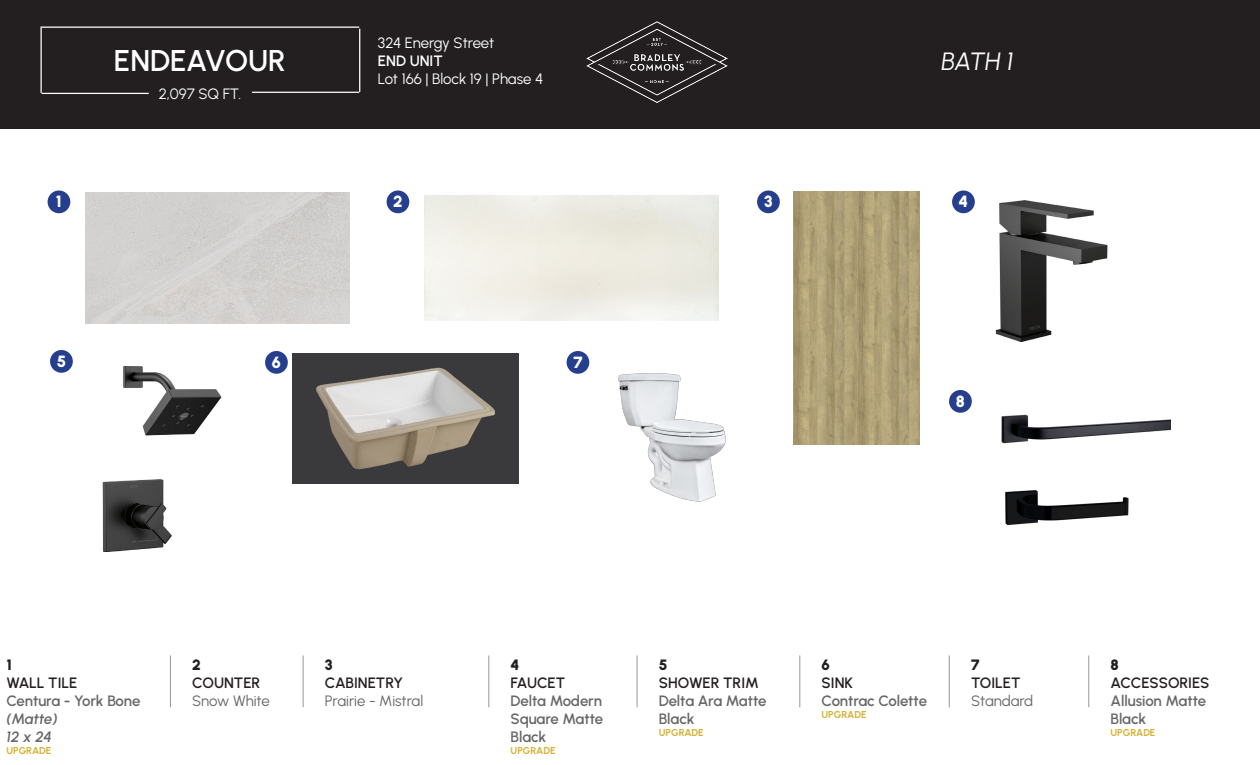
<style>
.page{position:relative;width:1260px;height:765px;background:#fff}
.page>*{position:absolute;margin:0;border:0;box-sizing:border-box;transform-origin:0 0}
.t1{font:600 30px "Urbanist";letter-spacing:-.01em;color:#fff}
.t2{font:italic 25px "Urbanist";color:#fff}
.t3{font:900 16.25px "Urbanist";color:#fff}
.t4{font:600 15px/18px "Urbanist";letter-spacing:-.01em;color:#67676a}
.t5{font:600 15px "Urbanist";color:#231f20}
.t6{font:15px "Urbanist";letter-spacing:-.005em;color:#fff}
.t7{font:15px "Urbanist";letter-spacing:-.005em;color:#67676a}
.t8{font:900 15px "Urbanist";color:#231f20}
.t9{font:600 15px "Urbanist";color:#fff}
.t10{font:italic 600 15px "Urbanist";color:#67676a}
.t11{font:700 10px "Urbanist";letter-spacing:-.01em;color:#d5b134}
.s1{font-style:italic}
</style>
<div class="page">
<div style="left:0;top:0;width:1260px;height:129px;background:#231f20"></div>
<hr style="left:42px;top:93px;width:107px;height:1px;background:#fff">
<hr style="left:41px;top:28px;width:1px;height:65px;background:#fff">
<hr style="left:41px;top:27px;width:318px;height:1px;background:#fff">
<hr style="left:359px;top:29px;width:1px;height:63px;background:#fff">
<hr style="left:252px;top:92px;width:107px;height:1px;background:#fff">
<hr style="left:170px;top:656px;width:1px;height:51px;background:#2d272a">
<hr style="left:303px;top:656px;width:1px;height:51px;background:#2d272a">
<hr style="left:489px;top:656px;width:1px;height:51px;background:#2d272a">
<hr style="left:637px;top:656px;width:1px;height:51px;background:#2d272a">
<hr style="left:799px;top:656px;width:1px;height:51px;background:#2d272a">
<hr style="left:949px;top:656px;width:1px;height:51px;background:#2d272a">
<img style="left:587px;top:22px;width:140px;height:80px">
<div style="left:48px;top:191px;width:22px;height:22px;background:#253f8e;border-radius:50%"></div>
<div style="left:387px;top:191px;width:22px;height:22px;background:#253f8e;border-radius:50%"></div>
<div style="left:86px;top:192px;width:264px;height:132px;background:#d3d1cf"></div>
<div style="left:757px;top:191px;width:23px;height:22px;background:#253f8e;border-radius:50%"></div>
<img style="left:793px;top:192px;width:127px;height:252px">
<div style="left:50px;top:350px;width:23px;height:23px;background:#253f8e;border-radius:50%"></div>
<img style="left:102px;top:366px;width:120px;height:186px">
<div style="left:265px;top:351px;width:23px;height:23px;background:#253f8e;border-radius:50%"></div>
<img style="left:292px;top:353px;width:227px;height:131px">
<div style="left:952px;top:191px;width:23px;height:22px;background:#253f8e;border-radius:50%"></div>
<img style="left:995px;top:200px;width:113px;height:141px">
<div style="left:567px;top:351px;width:22px;height:23px;background:#253f8e;border-radius:50%"></div>
<img style="left:618px;top:373px;width:108px;height:129px">
<div style="left:949px;top:390px;width:23px;height:23px;background:#253f8e;border-radius:50%"></div>
<img style="left:1001px;top:414px;width:169px;height:111px">
<hr style="left:1088px;top:656px;width:1px;height:51px;background:#2d272a">
<p class="t1" style="left:114px;top:41px;width:173px">ENDEAVOUR</p>
<p class="t6" style="left:159px;top:84px;width:84px">2,097 SQ FT.</p>
<p class="t6" style="left:378px;top:33px;width:118px">324 Energy Street</p>
<p class="t9" style="left:378px;top:51px;width:66px">END UNIT</p>
<p class="t6" style="left:378px;top:69px;width:167px">Lot 166 | Block 19 | Phase 4</p>
<p class="t3" style="left:56px;top:190px;width:7px">1</p>
<p class="t3" style="left:393px;top:190px;width:11px">2</p>
<p class="t3" style="left:764px;top:190px;width:10px">3</p>
<p class="t3" style="left:57px;top:350px;width:11px">5</p>
<p class="t3" style="left:272px;top:351px;width:11px">6</p>
<p class="t3" style="left:573px;top:351px;width:11px">7</p>
<p class="t2" style="left:942px;top:45px;width:73px">BATH 1</p>
<p class="t3" style="left:959px;top:190px;width:11px">4</p>
<p class="t3" style="left:956px;top:390px;width:11px">8</p>
<p class="t8" style="left:6px;top:654px;width:7px">1</p>
<p class="t5" style="left:6px;top:672px;width:72px">WALL TILE</p>
<p class="t4" style="left:6px;top:691px;width:135px">Centura - York Bone <span class="s1">(Matte)</span></p>
<p class="t10" style="left:6px;top:726px;width:47px">12 x 24</p>
<p class="t11" style="left:6px;top:743px;width:46px">UPGRADE</p>
<p class="t8" style="left:192px;top:654px;width:10px">2</p>
<p class="t5" style="left:192px;top:672px;width:70px">COUNTER</p>
<p class="t7" style="left:192px;top:691px;width:79px">Snow White</p>
<p class="t8" style="left:325px;top:654px;width:9px">3</p>
<p class="t5" style="left:325px;top:672px;width:80px">CABINETRY</p>
<p class="t7" style="left:325px;top:691px;width:100px">Prairie - Mistral</p>
<p class="t8" style="left:511px;top:654px;width:10px">4</p>
<p class="t5" style="left:511px;top:672px;width:56px">FAUCET</p>
<p class="t4" style="left:511px;top:691px;width:94px;text-align:justify">Delta Modern Square Matte Black</p>
<p class="t11" style="left:511px;top:743px;width:46px">UPGRADE</p>
<p class="t8" style="left:659px;top:654px;width:10px">5</p>
<p class="t5" style="left:659px;top:672px;width:102px">SHOWER TRIM</p>
<p class="t4" style="left:659px;top:691px;width:109px">Delta Ara Matte<br>Black</p>
<p class="t11" style="left:659px;top:725px;width:46px">UPGRADE</p>
<p class="t8" style="left:822px;top:654px;width:10px">6</p>
<p class="t5" style="left:822px;top:672px;width:33px">SINK</p>
<p class="t4" style="left:822px;top:691px;width:107px">Contrac Colette</p>
<p class="t11" style="left:822px;top:707px;width:46px">UPGRADE</p>
<p class="t8" style="left:971px;top:654px;width:10px">7</p>
<p class="t5" style="left:971px;top:672px;width:51px">TOILET</p>
<p class="t7" style="left:971px;top:691px;width:64px">Standard</p>
<p class="t8" style="left:1111px;top:654px;width:10px">8</p>
<p class="t5" style="left:1111px;top:672px;width:100px">ACCESSORIES</p>
<p class="t4" style="left:1111px;top:691px;width:97px">Allusion Matte<br>Black</p>
<p class="t11" style="left:1111px;top:725px;width:46px">UPGRADE</p>
</div>
